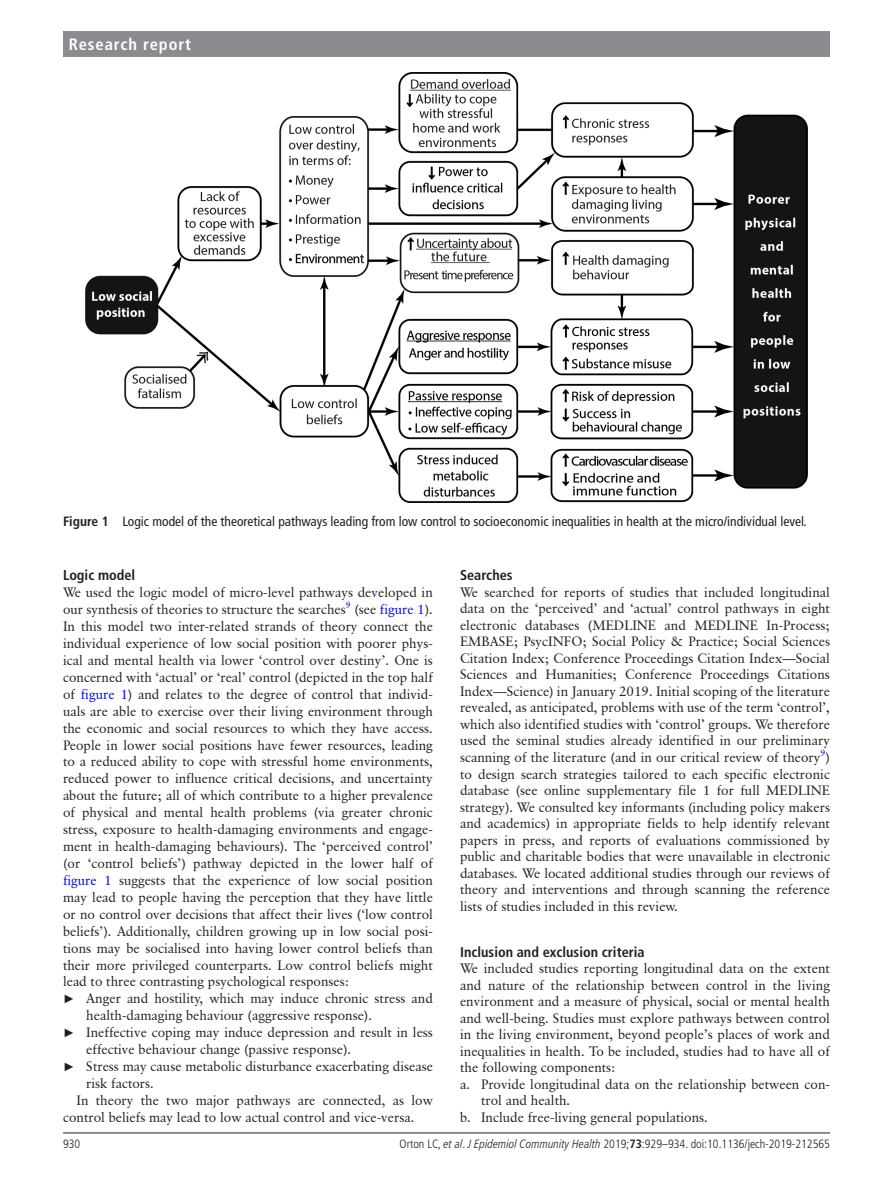
<style>
.page{position:relative;width:893px;height:1191px;background:#fff}
.page>*{position:absolute;margin:0;border:0;box-sizing:border-box;transform-origin:0 0}
.t1{font:700 condensed 16.5px "Frutiger LT Pro";letter-spacing:.055em;color:#fff}
.t2{font:700 condensed 14.25px "Frutiger LT Pro";color:#231f20}
.t3{font:13.5px/16.5px "Classical Garamond BT";color:#231f20;text-align:justify}
.t4{font:condensed 13.5px "Frutiger LT Pro";color:#231f20}
.t5{font:300 condensed 12px "Frutiger LT Pro";color:#231f20}
.s1{font-weight:700}
.s2{color:#00f}
.s3{font-family:"Arial";font-size:12px}
.s4{font-style:italic}
</style>
<div class="page">
<hr style="left:63px;top:1132px;width:767px;height:1px;background:#231f20">
<div style="left:63px;top:31px;width:767px;height:25px;background:#8a8c8f"></div>
<img style="left:85px;top:72px;width:723px;height:430px">
<p class="t1" style="left:69px;top:34px;width:124px">Research report</p>
<p class="t4" style="left:63px;top:514px;width:745px"><span class="s1">Figure 1</span> Logic model of the theoretical pathways leading from low control to socioeconomic inequalities in health at the micro/individual level.</p>
<p class="t2" style="left:63px;top:567px;width:74px">Logic model</p>
<p class="t3" style="left:63px;top:584px;width:371px">We used the logic model of micro-level pathways developed in</p>
<p class="t3" style="left:63px;top:601px;width:371px">our synthesis of theories to structure the searches<sup>9</sup> (see <span class="s2">figure 1</span>).</p>
<p class="t3" style="left:63px;top:618px;width:371px">In this model two inter-related strands of theory connect the</p>
<p class="t3" style="left:63px;top:635px;width:371px">individual experience of low social position with poorer phys-</p>
<p class="t3" style="left:63px;top:652px;width:371px">ical and mental health via lower ‘control over destiny’. One is</p>
<p class="t3" style="left:63px;top:668px;width:371px">concerned with ‘actual’ or ‘real’ control (depicted in the top half</p>
<p class="t3" style="left:63px;top:685px;width:371px">of <span class="s2">figure 1</span>) and relates to the degree of control that individ-</p>
<p class="t3" style="left:63px;top:702px;width:371px">uals are able to exercise over their living environment through</p>
<p class="t3" style="left:63px;top:719px;width:371px">the economic and social resources to which they have access.</p>
<p class="t3" style="left:63px;top:736px;width:371px">People in lower social positions have fewer resources, leading</p>
<p class="t3" style="left:63px;top:753px;width:371px">to a reduced ability to cope with stressful home environments,</p>
<p class="t3" style="left:63px;top:770px;width:371px">reduced power to influence critical decisions, and uncertainty</p>
<p class="t3" style="left:63px;top:787px;width:371px">about the future; all of which contribute to a higher prevalence</p>
<p class="t3" style="left:63px;top:804px;width:371px">of physical and mental health problems (via greater chronic</p>
<p class="t3" style="left:63px;top:821px;width:371px">stress, exposure to health-damaging environments and engage-</p>
<p class="t3" style="left:63px;top:838px;width:371px">ment in health-damaging behaviours). The ‘perceived control’</p>
<p class="t3" style="left:63px;top:854px;width:371px">(or ‘control beliefs’) pathway depicted in the lower half of</p>
<p class="t3" style="left:63px;top:871px;width:371px"><span class="s2">figure 1</span> suggests that the experience of low social position</p>
<p class="t3" style="left:63px;top:888px;width:371px">may lead to people having the perception that they have little</p>
<p class="t3" style="left:63px;top:905px;width:371px">or no control over decisions that affect their lives (‘low control</p>
<p class="t3" style="left:63px;top:922px;width:371px">beliefs’). Additionally, children growing up in low social posi-</p>
<p class="t3" style="left:63px;top:939px;width:371px">tions may be socialised into having lower control beliefs than</p>
<p class="t3" style="left:63px;top:956px;width:371px">their more privileged counterparts. Low control beliefs might</p>
<p class="t3" style="left:63px;top:973px;width:288px">lead to three contrasting psychological responses:</p>
<p class="t3" style="left:63px;top:990px;width:371px"><span class="s3">►</span> Anger and hostility, which may induce chronic stress and</p>
<p class="t3" style="left:86px;top:1007px;width:287px">health-damaging behaviour (aggressive response).</p>
<p class="t3" style="left:63px;top:1024px;width:371px"><span class="s3">►</span> Ineffective coping may induce depression and result in less</p>
<p class="t3" style="left:86px;top:1041px;width:266px">effective behaviour change (passive response).</p>
<p class="t3" style="left:63px;top:1058px;width:371px"><span class="s3">►</span> Stress may cause metabolic disturbance exacerbating disease</p>
<p class="t3" style="left:86px;top:1075px;width:69px">risk factors.</p>
<p class="t3" style="left:77px;top:1091px;width:358px">In theory the two major pathways are connected, as low</p>
<p class="t3" style="left:63px;top:1108px;width:353px">control beliefs may lead to low actual control and vice-versa.</p>
<p class="t2" style="left:460px;top:567px;width:54px">Searches</p>
<p class="t3" style="left:460px;top:583px;width:371px">We searched for reports of studies that included longitudinal data on the ‘perceived’ and ‘actual’ control pathways in eight electronic databases (MEDLINE and MEDLINE In-Process; EMBASE; PsycINFO; Social Policy &amp; Practice; Social Sciences Citation Index; Conference Proceedings Citation Index—Social Sciences and Humanities; Conference Proceedings Citations Index—Science) in January 2019. Initial scoping of the literature revealed, as anticipated, problems with use of the term ‘control’, which also identified studies with ‘control’ groups. We therefore used the seminal studies already identified in our preliminary scanning of the literature (and in our critical review of theory<sup>9</sup>) to design search strategies tailored to each specific electronic database (see online supplementary file 1 for full MEDLINE strategy). We consulted key informants (including policy makers and academics) in appropriate fields to help identify relevant papers in press, and reports of evaluations commissioned by public and charitable bodies that were unavailable in electronic databases. We located additional studies through our reviews of theory and interventions and through scanning the reference lists of studies included in this review.</p>
<p class="t2" style="left:460px;top:943px;width:186px">Inclusion and exclusion criteria</p>
<p class="t3" style="left:460px;top:960px;width:371px">We included studies reporting longitudinal data on the extent</p>
<p class="t3" style="left:460px;top:976px;width:371px">and nature of the relationship between control in the living</p>
<p class="t3" style="left:460px;top:993px;width:371px">environment and a measure of physical, social or mental health</p>
<p class="t3" style="left:460px;top:1009px;width:371px">and well-being. Studies must explore pathways between control</p>
<p class="t3" style="left:460px;top:1026px;width:371px">in the living environment, beyond people’s places of work and</p>
<p class="t3" style="left:460px;top:1042px;width:371px">inequalities in health. To be included, studies had to have all of</p>
<p class="t3" style="left:460px;top:1059px;width:157px">the following components:</p>
<p class="t3" style="left:460px;top:1075px;width:371px">a. Provide longitudinal data on the relationship between con-</p>
<p class="t3" style="left:481px;top:1092px;width:91px">trol and health.</p>
<p class="t3" style="left:460px;top:1108px;width:249px">b. Include free-living general populations.</p>
<p class="t5" style="left:63px;top:1136px;width:19px">930</p>
<p class="t5" style="left:400px;top:1136px;width:432px">Orton LC, <span class="s4">et al</span>. <span class="s4">J Epidemiol Community Health</span> 2019;<span class="s1">73</span>:929–934. doi:10.1136/jech-2019-212565</p>
</div>
